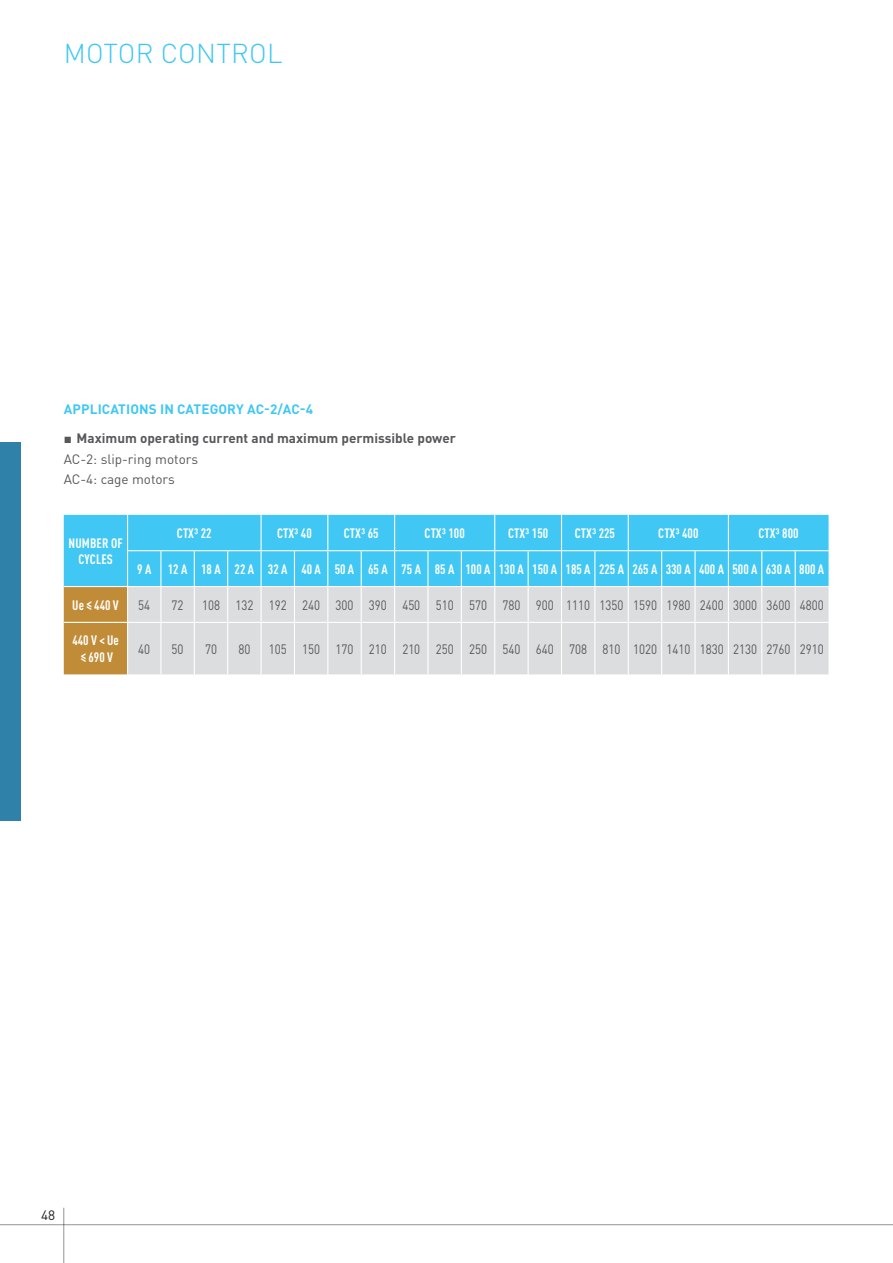
<style>
.page{position:relative;width:893px;height:1263px;background:#fff}
.page>*{position:absolute;margin:0;border:0;box-sizing:border-box;transform-origin:0 0}
.t1{font:300 27px "DIN Pro";letter-spacing:.01em;color:#40c7f4}
.t2{font:700 condensed 13.5px/16.2px "DIN Pro";color:#fff;text-align:center}
.t3{font:13.5px "DIN Pro";color:#57585a;scale:.85 1}
.t4{font:700 13.5px/20.4px "DIN Pro";color:#57585a}
.t5{font:700 13.5px "DIN Pro";letter-spacing:.01em;color:#40c7f4}
.t6{font:13.5px "DIN Pro";color:#231f20}
.s1{font-family:"Arial"}
.s2{font-weight:400}
</style>
<div class="page">
<div style="left:0;top:442px;width:21px;height:379px;background:#2f81a9"></div>
<hr style="left:63px;top:1208px;width:1px;height:55px;background:#939598">
<hr style="left:0;top:1224px;width:893px;height:1px;background:#939598">
<div style="left:64px;top:515px;width:764px;height:71px;background:#40c7f4"></div>
<div style="left:64px;top:587px;width:63px;height:87px;background:#c18c37"></div>
<div style="left:128px;top:587px;width:700px;height:87px;background:#dcdddf"></div>
<hr style="left:127px;top:515px;width:1px;height:35px;background:#fff">
<hr style="left:261px;top:515px;width:1px;height:35px;background:#fff">
<hr style="left:327px;top:515px;width:1px;height:35px;background:#fff">
<hr style="left:394px;top:515px;width:1px;height:35px;background:#fff">
<hr style="left:494px;top:515px;width:1px;height:35px;background:#fff">
<hr style="left:561px;top:515px;width:1px;height:35px;background:#fff">
<hr style="left:628px;top:515px;width:1px;height:35px;background:#fff">
<hr style="left:728px;top:515px;width:1px;height:35px;background:#fff">
<hr style="left:127px;top:550px;width:34px;height:1px;background:#fff">
<hr style="left:127px;top:551px;width:1px;height:35px;background:#fff">
<hr style="left:161px;top:550px;width:33px;height:1px;background:#fff">
<hr style="left:160px;top:551px;width:1px;height:35px;background:#fff">
<hr style="left:194px;top:550px;width:34px;height:1px;background:#fff">
<hr style="left:194px;top:551px;width:1px;height:35px;background:#fff">
<hr style="left:228px;top:550px;width:33px;height:1px;background:#fff">
<hr style="left:227px;top:551px;width:1px;height:35px;background:#fff">
<hr style="left:261px;top:550px;width:33px;height:1px;background:#fff">
<hr style="left:261px;top:551px;width:1px;height:35px;background:#fff">
<hr style="left:294px;top:550px;width:34px;height:1px;background:#fff">
<hr style="left:294px;top:551px;width:1px;height:35px;background:#fff">
<hr style="left:328px;top:550px;width:33px;height:1px;background:#fff">
<hr style="left:327px;top:551px;width:1px;height:35px;background:#fff">
<hr style="left:361px;top:550px;width:34px;height:1px;background:#fff">
<hr style="left:361px;top:551px;width:1px;height:35px;background:#fff">
<hr style="left:395px;top:550px;width:33px;height:1px;background:#fff">
<hr style="left:394px;top:551px;width:1px;height:35px;background:#fff">
<hr style="left:428px;top:550px;width:33px;height:1px;background:#fff">
<hr style="left:427px;top:551px;width:2px;height:35px;background:#fff">
<hr style="left:461px;top:550px;width:34px;height:1px;background:#fff">
<hr style="left:461px;top:551px;width:1px;height:35px;background:#fff">
<hr style="left:495px;top:550px;width:33px;height:1px;background:#fff">
<hr style="left:494px;top:551px;width:1px;height:35px;background:#fff">
<hr style="left:528px;top:550px;width:33px;height:1px;background:#fff">
<hr style="left:528px;top:551px;width:1px;height:35px;background:#fff">
<hr style="left:561px;top:550px;width:34px;height:1px;background:#fff">
<hr style="left:561px;top:551px;width:1px;height:35px;background:#fff">
<hr style="left:595px;top:550px;width:33px;height:1px;background:#fff">
<hr style="left:594px;top:551px;width:1px;height:35px;background:#fff">
<hr style="left:628px;top:550px;width:34px;height:1px;background:#fff">
<hr style="left:628px;top:551px;width:1px;height:35px;background:#fff">
<hr style="left:662px;top:550px;width:33px;height:1px;background:#fff">
<hr style="left:661px;top:551px;width:1px;height:35px;background:#fff">
<hr style="left:695px;top:550px;width:33px;height:1px;background:#fff">
<hr style="left:694px;top:551px;width:2px;height:35px;background:#fff">
<hr style="left:728px;top:550px;width:34px;height:1px;background:#fff">
<hr style="left:728px;top:551px;width:1px;height:35px;background:#fff">
<hr style="left:762px;top:550px;width:33px;height:1px;background:#fff">
<hr style="left:761px;top:551px;width:1px;height:35px;background:#fff">
<hr style="left:795px;top:550px;width:33px;height:1px;background:#fff">
<hr style="left:795px;top:551px;width:1px;height:35px;background:#fff">
<hr style="left:160px;top:587px;width:1px;height:35px;background:#fff">
<hr style="left:194px;top:587px;width:1px;height:35px;background:#fff">
<hr style="left:227px;top:587px;width:1px;height:35px;background:#fff">
<hr style="left:261px;top:587px;width:1px;height:35px;background:#fff">
<hr style="left:294px;top:587px;width:1px;height:35px;background:#fff">
<hr style="left:327px;top:587px;width:1px;height:35px;background:#fff">
<hr style="left:361px;top:587px;width:1px;height:35px;background:#fff">
<hr style="left:394px;top:587px;width:1px;height:35px;background:#fff">
<hr style="left:427px;top:587px;width:2px;height:35px;background:#fff">
<hr style="left:461px;top:587px;width:1px;height:35px;background:#fff">
<hr style="left:494px;top:587px;width:1px;height:35px;background:#fff">
<hr style="left:528px;top:587px;width:1px;height:35px;background:#fff">
<hr style="left:561px;top:587px;width:1px;height:35px;background:#fff">
<hr style="left:594px;top:587px;width:1px;height:35px;background:#fff">
<hr style="left:628px;top:587px;width:1px;height:35px;background:#fff">
<hr style="left:661px;top:587px;width:1px;height:35px;background:#fff">
<hr style="left:694px;top:587px;width:2px;height:35px;background:#fff">
<hr style="left:728px;top:587px;width:1px;height:35px;background:#fff">
<hr style="left:761px;top:587px;width:1px;height:35px;background:#fff">
<hr style="left:795px;top:587px;width:1px;height:35px;background:#fff">
<hr style="left:64px;top:622px;width:64px;height:1px;background:#fff">
<hr style="left:128px;top:622px;width:33px;height:1px;background:#fff">
<hr style="left:161px;top:622px;width:33px;height:1px;background:#fff">
<hr style="left:160px;top:623px;width:1px;height:51px;background:#fff">
<hr style="left:194px;top:622px;width:34px;height:1px;background:#fff">
<hr style="left:194px;top:623px;width:1px;height:51px;background:#fff">
<hr style="left:228px;top:622px;width:33px;height:1px;background:#fff">
<hr style="left:227px;top:623px;width:1px;height:51px;background:#fff">
<hr style="left:261px;top:622px;width:33px;height:1px;background:#fff">
<hr style="left:261px;top:623px;width:1px;height:51px;background:#fff">
<hr style="left:294px;top:622px;width:34px;height:1px;background:#fff">
<hr style="left:294px;top:623px;width:1px;height:51px;background:#fff">
<hr style="left:328px;top:622px;width:33px;height:1px;background:#fff">
<hr style="left:327px;top:623px;width:1px;height:51px;background:#fff">
<hr style="left:361px;top:622px;width:34px;height:1px;background:#fff">
<hr style="left:361px;top:623px;width:1px;height:51px;background:#fff">
<hr style="left:395px;top:622px;width:33px;height:1px;background:#fff">
<hr style="left:394px;top:623px;width:1px;height:51px;background:#fff">
<hr style="left:428px;top:622px;width:33px;height:1px;background:#fff">
<hr style="left:427px;top:623px;width:2px;height:51px;background:#fff">
<hr style="left:461px;top:622px;width:34px;height:1px;background:#fff">
<hr style="left:461px;top:623px;width:1px;height:51px;background:#fff">
<hr style="left:495px;top:622px;width:33px;height:1px;background:#fff">
<hr style="left:494px;top:623px;width:1px;height:51px;background:#fff">
<hr style="left:528px;top:622px;width:33px;height:1px;background:#fff">
<hr style="left:528px;top:623px;width:1px;height:51px;background:#fff">
<hr style="left:561px;top:622px;width:34px;height:1px;background:#fff">
<hr style="left:561px;top:623px;width:1px;height:51px;background:#fff">
<hr style="left:595px;top:622px;width:33px;height:1px;background:#fff">
<hr style="left:594px;top:623px;width:1px;height:51px;background:#fff">
<hr style="left:628px;top:622px;width:34px;height:1px;background:#fff">
<hr style="left:628px;top:623px;width:1px;height:51px;background:#fff">
<hr style="left:662px;top:622px;width:33px;height:1px;background:#fff">
<hr style="left:661px;top:623px;width:1px;height:51px;background:#fff">
<hr style="left:695px;top:622px;width:33px;height:1px;background:#fff">
<hr style="left:694px;top:623px;width:2px;height:51px;background:#fff">
<hr style="left:728px;top:622px;width:34px;height:1px;background:#fff">
<hr style="left:728px;top:623px;width:1px;height:51px;background:#fff">
<hr style="left:762px;top:622px;width:33px;height:1px;background:#fff">
<hr style="left:761px;top:623px;width:1px;height:51px;background:#fff">
<hr style="left:795px;top:622px;width:33px;height:1px;background:#fff">
<hr style="left:795px;top:623px;width:1px;height:51px;background:#fff">
<h1 class="t1" style="left:64px;top:35px;width:220px">MOTOR CONTROL</h1>
<p class="t5" style="left:64px;top:400px;width:251px">APPLICATIONS IN CATEGORY AC-2/AC-4</p>
<p class="t4" style="left:64px;top:428px;width:394px"><span class="s1">■</span> Maximum operating current and maximum permissible power<br><span class="s2">AC-2: slip-ring motors<br>AC-4: cage motors</span></p>
<p class="t2" style="left:69px;top:535px;width:56px">NUMBER OF<br>CYCLES</p>
<p class="t2" style="left:177px;top:525px;width:36px">CTX³ 22</p>
<p class="t2" style="left:277px;top:525px;width:36px">CTX³ 40</p>
<p class="t2" style="left:344px;top:525px;width:36px">CTX³ 65</p>
<p class="t2" style="left:425px;top:525px;width:42px">CTX³ 100</p>
<p class="t2" style="left:508px;top:525px;width:42px">CTX³ 150</p>
<p class="t2" style="left:575px;top:525px;width:42px">CTX³ 225</p>
<p class="t2" style="left:658px;top:525px;width:42px">CTX³ 400</p>
<p class="t2" style="left:758px;top:525px;width:42px">CTX³ 800</p>
<p class="t2" style="left:137px;top:561px;width:689px">9 A 12 A 18 A 22 A 32 A 40 A 50 A 65 A 75 A 85 A 100 A 130 A 150 A 185 A 225 A 265 A 330 A 400 A 500 A 630 A 800 A</p>
<p class="t2" style="left:72px;top:596px;width:48px">Ue ≤ 440 V</p>
<p class="t3" style="left:138px;top:595px;width:16px">54</p>
<p class="t3" style="left:172px;top:595px;width:16px">72</p>
<p class="t3" style="left:202px;top:595px;width:733px">108 132 192 240 300 390 450 510 570 780 900 1110 1350 1590 1980 2400 3000 3600 4800</p>
<p class="t2" style="left:72px;top:632px;width:48px">440 V &lt; Ue ≤ 690 V</p>
<p class="t3" style="left:138px;top:639px;width:16px">40</p>
<p class="t3" style="left:172px;top:639px;width:16px">50</p>
<p class="t3" style="left:205px;top:639px;width:16px">70</p>
<p class="t3" style="left:238px;top:639px;width:16px">80</p>
<p class="t3" style="left:269px;top:639px;width:655px">105 150 170 210 210 250 250 540 640 708 810 1020 1410 1830 2130 2760 2910</p>
<p class="t6" style="left:41px;top:1206px;width:16px">48</p>
</div>
